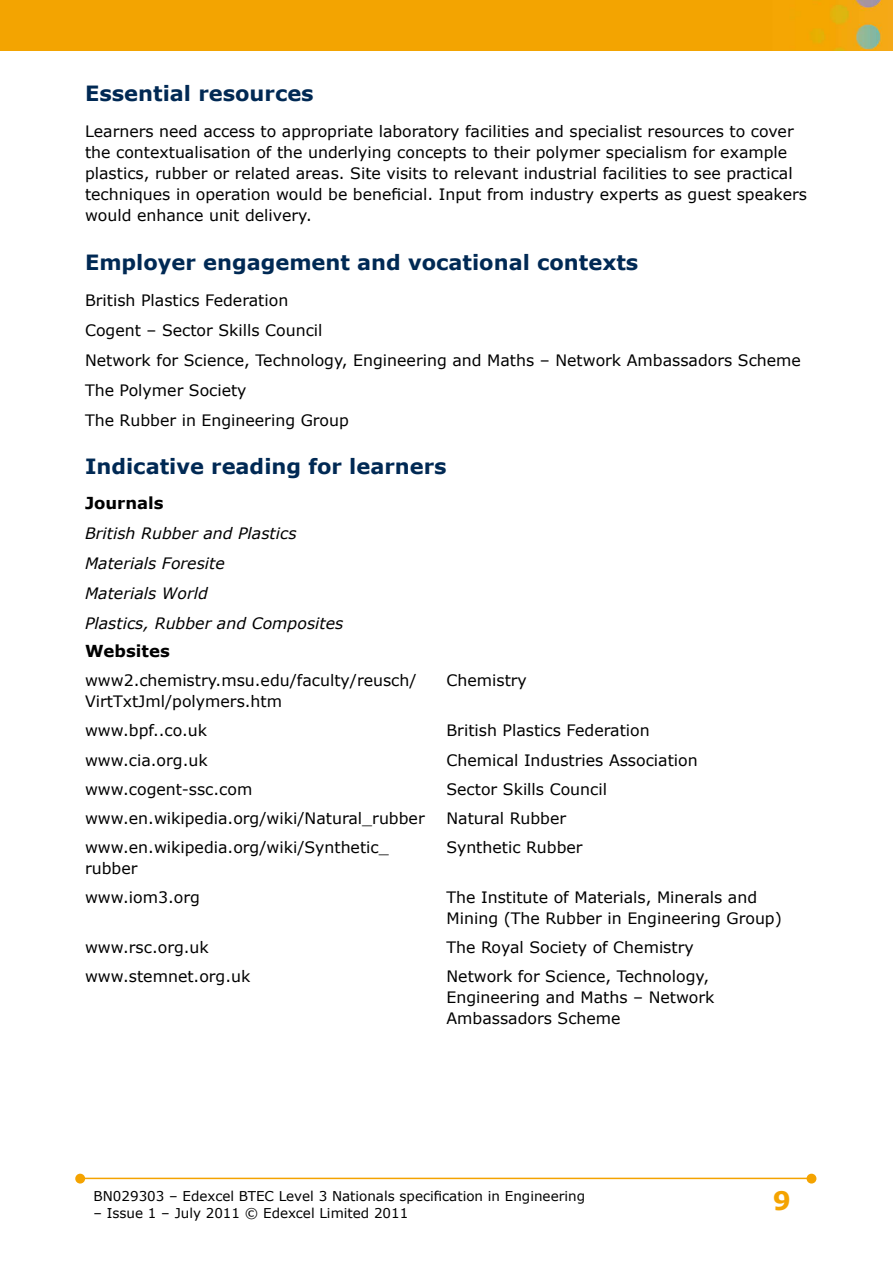
<style>
.page{position:relative;width:893px;height:1263px;background:#fff}
.page>*{position:absolute;margin:0;border:0;box-sizing:border-box;transform-origin:0 0}
.t1{font:700 25.5px "Verdana";color:#f4a300}
.t2{font:700 21px "Verdana";color:#002954}
.t3{font:700 16.5px "Verdana";color:#000}
.t4{font:15.75px/21px "Verdana";color:#000}
.t5{font:italic 15.75px/30px "Verdana";color:#000}
.t6{font:13.5px "Verdana";color:#000}
</style>
<div class="page">
<div style="left:0;top:0;width:893px;height:51px;background:#f3a401"></div>
<hr style="left:82px;top:1178px;width:728px;height:1px;background:#f4a300">
<div style="left:807px;top:1174px;width:9px;height:9px;background:#f4a300;border-radius:50%"></div>
<div style="left:807px;top:1174px;width:9px;height:9px;border:2px solid #f4a300;border-radius:50%"></div>
<div style="left:76px;top:1174px;width:8px;height:9px;background:#f4a300;border-radius:50%"></div>
<div style="left:75px;top:1174px;width:10px;height:9px;border:2px solid #f4a300;border-radius:50%"></div>
<h2 class="t2" style="left:85px;top:80px;width:230px">Essential resources</h2>
<p class="t4" style="left:85px;top:120px;width:723px">Learners need access to appropriate laboratory facilities and specialist resources to cover the contextualisation of the underlying concepts to their polymer specialism for example plastics, rubber or related areas. Site visits to relevant industrial facilities to see practical techniques in operation would be beneficial. Input from industry experts as guest speakers would enhance unit delivery.</p>
<h2 class="t2" style="left:85px;top:248px;width:555px">Employer engagement and vocational contexts</h2>
<p class="t4" style="left:85px;top:284px;width:717px;line-height:30px">British Plastics Federation<br>Cogent – Sector Skills Council<br>Network for Science, Technology, Engineering and Maths – Network Ambassadors Scheme The Polymer Society<br>The Rubber in Engineering Group</p>
<h2 class="t2" style="left:85px;top:453px;width:363px">Indicative reading for learners</h2>
<p class="t3" style="left:85px;top:492px;width:80px">Journals</p>
<p class="t5" style="left:85px;top:517px;width:260px">British Rubber and Plastics<br>Materials Foresite<br>Materials World<br>Plastics, Rubber and Composites</p>
<p class="t3" style="left:85px;top:641px;width:86px">Websites</p>
<p class="t4" style="left:85px;top:670px;width:333px">www2.chemistry.msu.edu/faculty/reusch/<br>VirtTxtJml/polymers.htm</p>
<p class="t4" style="left:446px;top:670px;width:82px">Chemistry</p>
<p class="t4" style="left:85px;top:720px;width:124px">www.bpf..co.uk</p>
<p class="t4" style="left:446px;top:720px;width:205px">British Plastics Federation</p>
<p class="t4" style="left:85px;top:749px;width:124px">www.cia.org.uk</p>
<p class="t4" style="left:446px;top:749px;width:253px">Chemical Industries Association</p>
<p class="t4" style="left:85px;top:778px;width:169px">www.cogent-ssc.com</p>
<p class="t4" style="left:446px;top:778px;width:162px">Sector Skills Council</p>
<p class="t4" style="left:85px;top:807px;width:341px">www.en.wikipedia.org/wiki/Natural_rubber</p>
<p class="t4" style="left:446px;top:807px;width:121px">Natural Rubber</p>
<p class="t4" style="left:85px;top:836px;width:305px">www.en.wikipedia.org/wiki/Synthetic_ rubber</p>
<p class="t4" style="left:446px;top:836px;width:138px">Synthetic Rubber</p>
<p class="t4" style="left:85px;top:886px;width:116px">www.iom3.org</p>
<p class="t4" style="left:446px;top:886px;width:337px">The Institute of Materials, Minerals and<br>Mining (The Rubber in Engineering Group)</p>
<p class="t4" style="left:85px;top:936px;width:125px">www.rsc.org.uk</p>
<p class="t4" style="left:446px;top:936px;width:249px">The Royal Society of Chemistry</p>
<p class="t4" style="left:85px;top:965px;width:167px">www.stemnet.org.uk</p>
<p class="t4" style="left:446px;top:965px;width:270px">Network for Science, Technology,<br>Engineering and Maths – Network<br>Ambassadors Scheme</p>
<p class="t6" style="left:94px;top:1187px;width:493px">BN029303 – Edexcel BTEC Level 3 Nationals specification in Engineering</p>
<p class="t6" style="left:94px;top:1204px;width:316px">– Issue 1 – July 2011 © Edexcel Limited 2011</p>
<h1 class="t1" style="left:773px;top:1185px;width:20px">9</h1>
</div>
